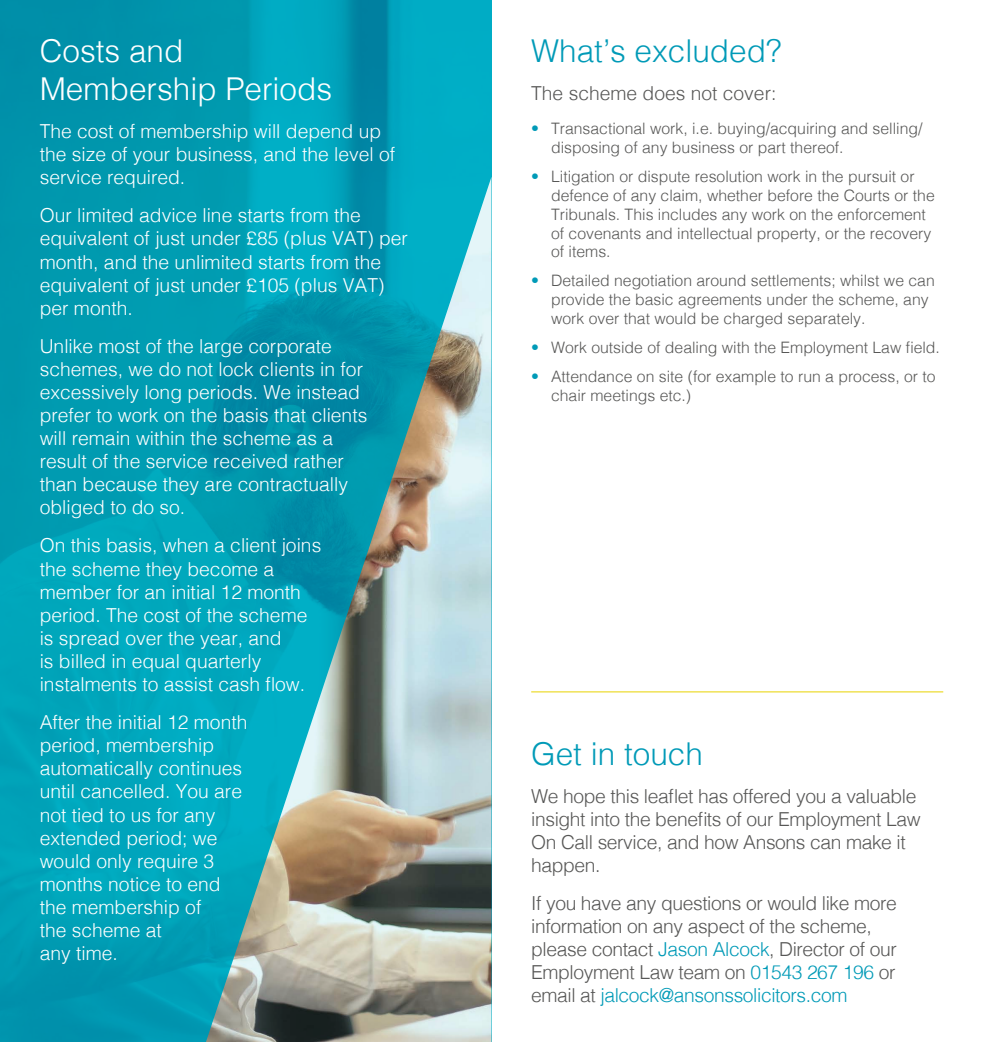
<style>
.page{position:relative;width:983px;height:1042px;background:#fff}
.page>*{position:absolute;margin:0;border:0;box-sizing:border-box;transform-origin:0 0}
.t1{font:300 31.5px "Helvetica";color:#009ab7}
.t2{font:300 31.5px/37.8px "Helvetica";color:#fff}
.t3{font:300 19.25px/23.1px "Helvetica";color:#fff}
.t4{font:300 19.25px/23.1px "Helvetica";letter-spacing:-.02em;color:#575756}
.t5{font:300 19.25px "Helvetica";color:#575756}
.t6{font:300 15.75px/18.9px "Helvetica";color:#575756}
.s1{color:#009ab7}
</style>
<div class="page">
<img style="left:0;top:0;width:491px;height:1042px">
<hr style="left:531px;top:691px;width:412px;height:1px;background:#e8d300">
<img style="left:206px;top:177px;width:285px;height:865px">
<h1 class="t2" style="left:40px;top:30px;width:294px">Costs and<br>Membership Periods</h1>
<p class="t3" style="left:40px;top:118px;width:357px">The cost of membership will depend up the size of your business, and the level of service required.</p>
<p class="t3" style="left:40px;top:203px;width:370px">Our limited advice line starts from the equivalent of just under £85 (plus VAT) per month, and the unlimited starts from the equivalent of just under £105 (plus VAT) per month.</p>
<p class="t3" style="left:40px;top:333px;width:329px">Unlike most of the large corporate schemes, we do not lock clients in for excessively long periods. We instead prefer to work on the basis that clients will remain within the scheme as a result of the service received rather than because they are contractually obliged to do so.</p>
<p class="t3" style="left:40px;top:533px;width:283px">On this basis, when a client joins the scheme they become a member for an initial 12 month period. The cost of the scheme is spread over the year, and<br>is billed in equal quarterly instalments to assist cash flow.</p>
<p class="t3" style="left:40px;top:709px;width:209px">After the initial 12 month period, membership automatically continues until cancelled. You are not tied to us for any extended period; we would only require 3 months notice to end the membership of<br>the scheme at<br>any time.</p>
<h1 class="t1" style="left:531px;top:24px;width:252px">What’s excluded?</h1>
<p class="t5" style="left:531px;top:77px;width:247px">The scheme does not cover:</p>
<p class="t6" style="left:551px;top:118px;width:373px;text-indent:-20px"><span class="s1">•</span> Transactional work, i.e. buying/acquiring and selling/ disposing of any business or part thereof.</p>
<p class="t6" style="left:551px;top:166px;width:385px;text-indent:-20px"><span class="s1">•</span> Litigation or dispute resolution work in the pursuit or defence of any claim, whether before the Courts or the Tribunals. This includes any work on the enforcement of covenants and intellectual property, or the recovery of items.</p>
<p class="t6" style="left:551px;top:270px;width:385px;text-indent:-20px"><span class="s1">•</span> Detailed negotiation around settlements; whilst we can provide the basic agreements under the scheme, any work over that would be charged separately.</p>
<p class="t6" style="left:531px;top:337px;width:410px"><span class="s1">•</span> Work outside of dealing with the Employment Law field.</p>
<p class="t6" style="left:551px;top:366px;width:386px;text-indent:-20px"><span class="s1">•</span> Attendance on site (for example to run a process, or to chair meetings etc.)</p>
<h1 class="t1" style="left:531px;top:726px;width:173px">Get in touch</h1>
<p class="t4" style="left:531px;top:783px;width:391px">We hope this leaflet has offered you a valuable insight into the benefits of our Employment Law On Call service, and how Ansons can make it happen.</p>
<p class="t4" style="left:531px;top:890px;width:367px">If you have any questions or would like more information on any aspect of the scheme, please contact <span class="s1">Jason Alcock</span>, Director of our Employment Law team on <span class="s1">01543 267 196</span> or email at <span class="s1">jalcock@ansonssolicitors.com</span></p>
</div>
